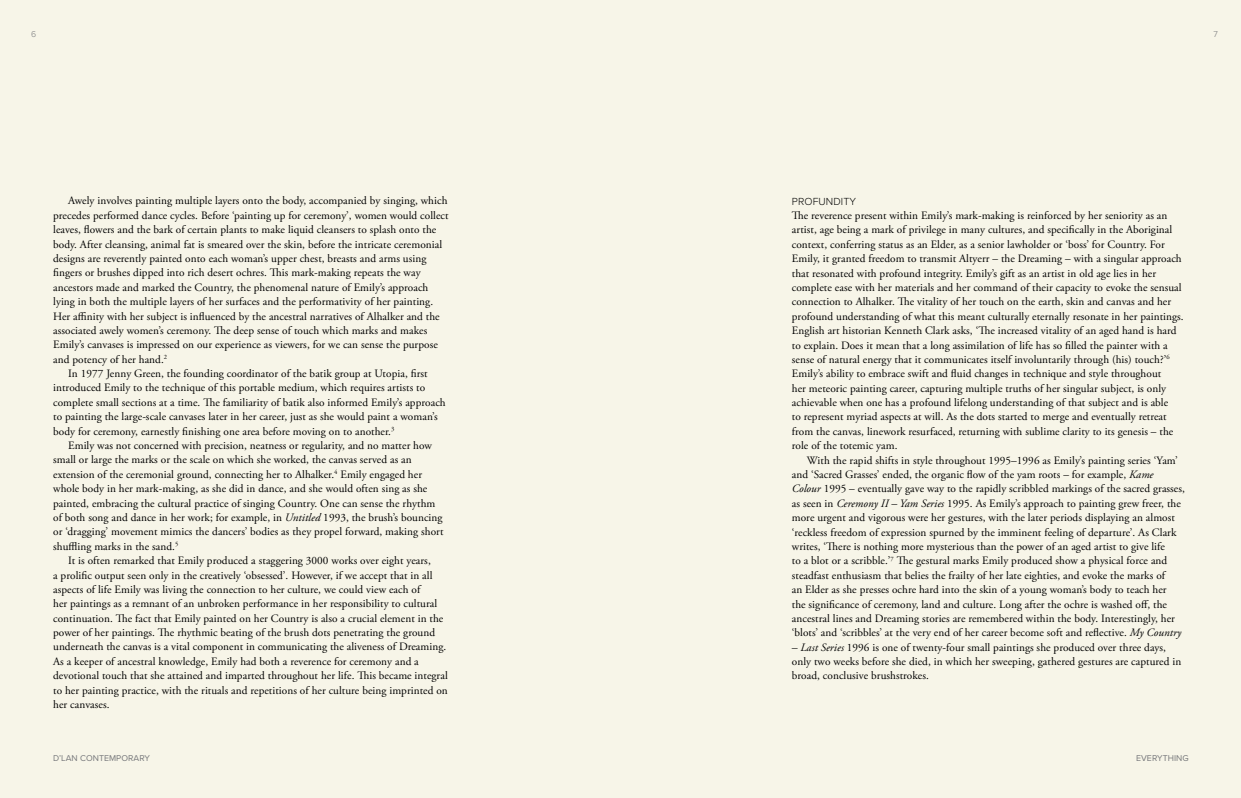
<style>
.page{position:relative;width:1241px;height:798px;background:#fff}
.page>*{position:absolute;margin:0;border:0;box-sizing:border-box;transform-origin:0 0}
.t1{font:11.25px/14.4px "Adobe Garamond Pro";letter-spacing:.005em;color:#000}
.t2{font:300 10.62px "Proxima Nova";letter-spacing:.01em;color:#000}
.t3{font:8.75px "Proxima Nova";letter-spacing:.005em;color:#77787b}
.t4{font:300 8.75px "Proxima Nova";color:#77787b}
.s1{font-style:italic}
</style>
<div class="page">
<div style="left:0;top:0;width:1240px;height:797px;background:#f7f5e8"></div>
<p class="t4" style="left:31px;top:28px;width:7px">6</p>
<p class="t1" style="left:68px;top:194px;width:381px">Awely involves painting multiple layers onto the body, accompanied by singing, which</p>
<p class="t1" style="left:53px;top:208px;width:397px">precedes performed dance cycles. Before ‘painting up for ceremony’, women would collect</p>
<p class="t1" style="left:53px;top:223px;width:384px">leaves, flowers and the bark of certain plants to make liquid cleansers to splash onto the</p>
<p class="t1" style="left:53px;top:237px;width:390px">body. After cleansing, animal fat is smeared over the skin, before the intricate ceremonial</p>
<p class="t1" style="left:53px;top:251px;width:374px">designs are reverently painted onto each woman’s upper chest, breasts and arms using</p>
<p class="t1" style="left:53px;top:266px;width:369px">fingers or brushes dipped into rich desert ochres. This mark-making repeats the way</p>
<p class="t1" style="left:53px;top:280px;width:376px">ancestors made and marked the Country, the phenomenal nature of Emily’s approach</p>
<p class="t1" style="left:53px;top:295px;width:381px">lying in both the multiple layers of her surfaces and the performativity of her painting.</p>
<p class="t1" style="left:53px;top:309px;width:388px">Her affinity with her subject is influenced by the ancestral narratives of Alhalker and the</p>
<p class="t1" style="left:53px;top:323px;width:375px">associated awely women’s ceremony. The deep sense of touch which marks and makes</p>
<p class="t1" style="left:53px;top:338px;width:386px">Emily’s canvases is impressed on our experience as viewers, for we can sense the purpose</p>
<p class="t1" style="left:53px;top:352px;width:115px">and potency of her hand.<sup>2</sup></p>
<p class="t1" style="left:68px;top:366px;width:361px">In 1977 Jenny Green, the founding coordinator of the batik group at Utopia, first</p>
<p class="t1" style="left:53px;top:381px;width:373px">introduced Emily to the technique of this portable medium, which requires artists to</p>
<p class="t1" style="left:53px;top:395px;width:394px">complete small sections at a time. The familiarity of batik also informed Emily’s approach</p>
<p class="t1" style="left:53px;top:409px;width:386px">to painting the large-scale canvases later in her career, just as she would paint a woman’s</p>
<p class="t1" style="left:53px;top:424px;width:342px">body for ceremony, earnestly finishing one area before moving on to another.<sup>3</sup></p>
<p class="t1" style="left:68px;top:438px;width:365px">Emily was not concerned with precision, neatness or regularity, and no matter how</p>
<p class="t1" style="left:53px;top:453px;width:360px">small or large the marks or the scale on which she worked, the canvas served as an</p>
<p class="t1" style="left:53px;top:467px;width:370px">extension of the ceremonial ground, connecting her to Alhalker.<sup>4</sup> Emily engaged her</p>
<p class="t1" style="left:53px;top:481px;width:376px">whole body in her mark-making, as she did in dance, and she would often sing as she</p>
<p class="t1" style="left:53px;top:496px;width:383px">painted, embracing the cultural practice of singing Country. One can sense the rhythm</p>
<p class="t1" style="left:53px;top:510px;width:391px">of both song and dance in her work; for example, in <span class="s1">Untitled</span> 1993, the brush’s bouncing</p>
<p class="t1" style="left:53px;top:524px;width:392px">or ‘dragging’ movement mimics the dancers’ bodies as they propel forward, making short</p>
<p class="t1" style="left:53px;top:539px;width:127px">shuffling marks in the sand.<sup>5</sup></p>
<p class="t1" style="left:68px;top:553px;width:364px">It is often remarked that Emily produced a staggering 3000 works over eight years,</p>
<p class="t1" style="left:53px;top:568px;width:381px">a prolific output seen only in the creatively ‘obsessed’. However, if we accept that in all</p>
<p class="t1" style="left:53px;top:582px;width:368px">aspects of life Emily was living the connection to her culture, we could view each of</p>
<p class="t1" style="left:53px;top:596px;width:385px">her paintings as a remnant of an unbroken performance in her responsibility to cultural</p>
<p class="t1" style="left:53px;top:611px;width:391px">continuation. The fact that Emily painted on her Country is also a crucial element in the</p>
<p class="t1" style="left:53px;top:625px;width:383px">power of her paintings. The rhythmic beating of the brush dots penetrating the ground</p>
<p class="t1" style="left:53px;top:640px;width:394px">underneath the canvas is a vital component in communicating the aliveness of Dreaming.</p>
<p class="t1" style="left:53px;top:654px;width:367px">As a keeper of ancestral knowledge, Emily had both a reverence for ceremony and a</p>
<p class="t1" style="left:53px;top:668px;width:396px">devotional touch that she attained and imparted throughout her life. This became integral</p>
<p class="t1" style="left:53px;top:683px;width:396px">to her painting practice, with the rituals and repetitions of her culture being imprinted on</p>
<p class="t1" style="left:53px;top:697px;width:58px">her canvases.</p>
<p class="t3" style="left:53px;top:751px;width:98px">D’LAN CONTEMPORARY</p>
<p class="t4" style="left:1213px;top:28px;width:6px">7</p>
<p class="t2" style="left:791px;top:193px;width:66px">PROFUNDITY</p>
<p class="t1" style="left:791px;top:208px;width:393px">The reverence present within Emily’s mark-making is reinforced by her seniority as an artist, age being a mark of privilege in many cultures, and specifically in the Aboriginal context, conferring status as an Elder, as a senior lawholder or ‘boss’ for Country. For Emily, it granted freedom to transmit Altyerr – the Dreaming – with a singular approach that resonated with profound integrity. Emily’s gift as an artist in old age lies in her complete ease with her materials and her command of their capacity to evoke the sensual connection to Alhalker. The vitality of her touch on the earth, skin and canvas and her profound understanding of what this meant culturally eternally resonate in her paintings.<br>English art historian Kenneth Clark asks, ‘The increased vitality of an aged hand is hard to explain. Does it mean that a long assimilation of life has so filled the painter with a sense of natural energy that it communicates itself involuntarily through (his) touch?’<sup>6<br></sup>Emily’s ability to embrace swift and fluid changes in technique and style throughout<br>her meteoric painting career, capturing multiple truths of her singular subject, is only achievable when one has a profound lifelong understanding of that subject and is able<br>to represent myriad aspects at will. As the dots started to merge and eventually retreat from the canvas, linework resurfaced, returning with sublime clarity to its genesis – the role of the totemic yam.</p>
<p class="t1" style="left:791px;top:453px;width:394px;text-indent:15px">With the rapid shifts in style throughout 1995–1996 as Emily’s painting series ‘Yam’ and ‘Sacred Grasses’ ended, the organic flow of the yam roots – for example, <span class="s1">Kame Colour</span> 1995 – eventually gave way to the rapidly scribbled markings of the sacred grasses, as seen in <span class="s1">Ceremony II – Yam Series</span> 1995. As Emily’s approach to painting grew freer, the more urgent and vigorous were her gestures, with the later periods displaying an almost ‘reckless freedom of expression spurned by the imminent feeling of departure’. As Clark writes, ‘There is nothing more mysterious than the power of an aged artist to give life<br>to a blot or a scribble.’<sup>7</sup> The gestural marks Emily produced show a physical force and steadfast enthusiasm that belies the frailty of her late eighties, and evoke the marks of<br>an Elder as she presses ochre hard into the skin of a young woman’s body to teach her<br>the significance of ceremony, land and culture. Long after the ochre is washed off, the ancestral lines and Dreaming stories are remembered within the body. Interestingly, her ‘blots’ and ‘scribbles’ at the very end of her career become soft and reflective. <span class="s1">My Country</span></p>
<p class="t1" style="left:791px;top:640px;width:391px"><span class="s1">– Last Series</span> 1996 is one of twenty-four small paintings she produced over three days, only two weeks before she died, in which her sweeping, gathered gestures are captured in broad, conclusive brushstrokes.</p>
<p class="t3" style="left:1135px;top:751px;width:54px">EVERYTHING</p>
</div>
